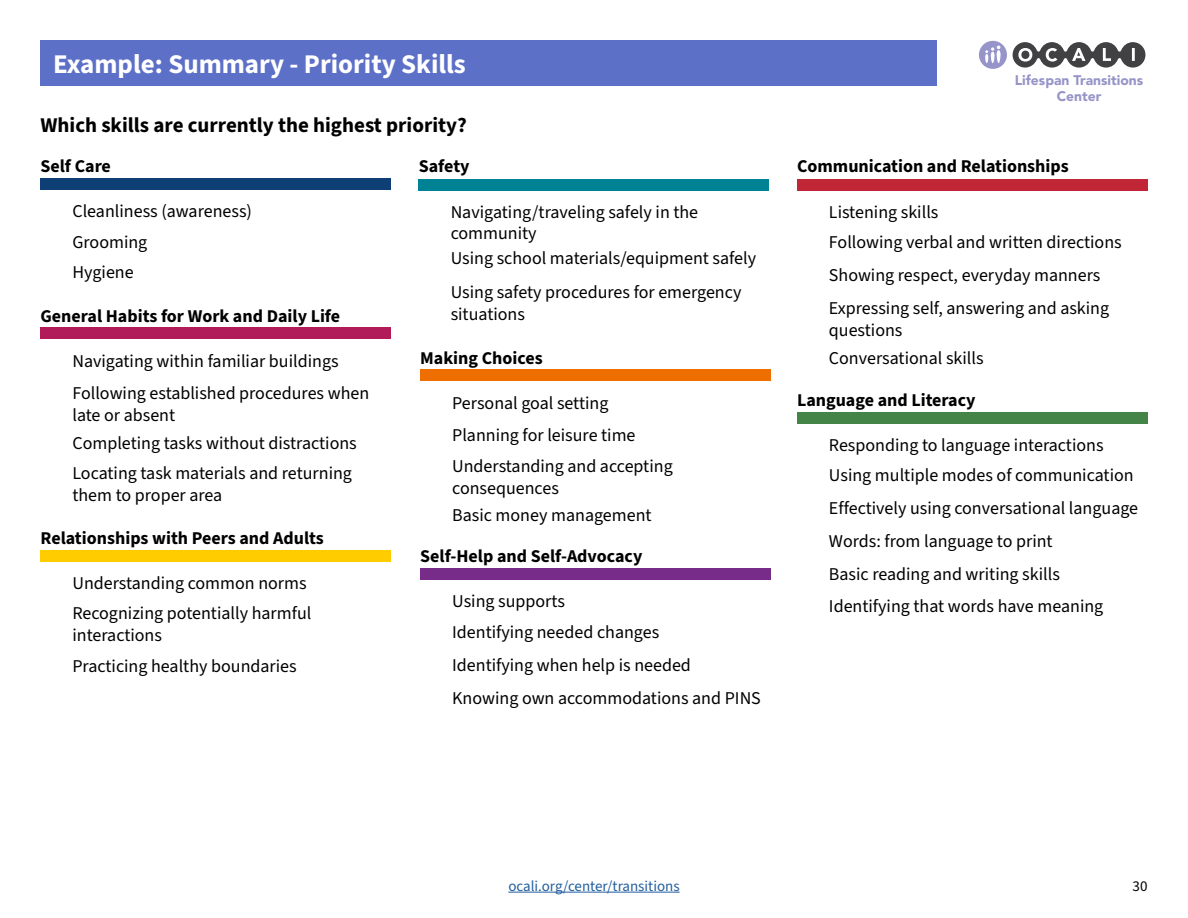
<style>
.page{position:relative;width:1188px;height:918px;background:#fff}
.page>*{position:absolute;margin:0;border:0;box-sizing:border-box;transform-origin:0 0}
.t1{font:700 27px "Source Sans 3";color:#fff}
.t2{font:700 21px "Source Sans 3";color:#000}
.t3{font:18px/21.6px "Source Sans 3";color:#000}
.t4{font:700 18px "Source Sans 3";color:#000}
.t5{font:700 18px "Source Sans 3";color:#000101}
.t6{font:15px "Source Sans 3";color:#215e9e}
.t7{font:15px "Source Sans 3";color:#000}
.t8{font:900 13.8px/16.6px "Avenir LT Std";color:#9694c8;text-align:center}
</style>
<div class="page">
<div style="left:420px;top:369px;width:351px;height:12px;background:#ef6e00"></div>
<div style="left:40px;top:328px;width:351px;height:11px;background:#b21b59"></div>
<div style="left:419px;top:179px;width:350px;height:12px;background:#008295"></div>
<div style="left:797px;top:179px;width:351px;height:12px;background:#c12637"></div>
<div style="left:797px;top:412px;width:351px;height:12px;background:#448447"></div>
<div style="left:420px;top:568px;width:351px;height:12px;background:#772c8a"></div>
<div style="left:40px;top:550px;width:351px;height:12px;background:#fc0"></div>
<div style="left:40px;top:178px;width:351px;height:12px;background:#0e3f75"></div>
<hr style="left:508px;top:892px;width:172px;height:1px;background:#215e9e">
<div style="left:40px;top:40px;width:897px;height:46px;background:#5d70c8"></div>
<svg style="left:1013px;top:42px;width:132px;height:26px"></svg>
<div style="left:979px;top:41px;width:28px;height:28px;background:#9694c8;border-radius:50%"></div>
<svg style="left:985px;top:46px;width:16px;height:17px"></svg>
<h2 class="t1" style="left:53px;top:47px;width:414px">Example: Summary - Priority Skills</h2>
<h3 class="t2" style="left:40px;top:111px;width:428px">Which skills are currently the highest priority?</h3>
<h4 class="t5" style="left:40px;top:154px;width:72px">Self Care</h4>
<p class="t3" style="left:72px;top:200px;width:181px">Cleanliness (awareness)</p>
<p class="t3" style="left:72px;top:231px;width:76px">Grooming</p>
<p class="t3" style="left:72px;top:261px;width:63px">Hygiene</p>
<h4 class="t5" style="left:40px;top:304px;width:301px">General Habits for Work and Daily Life</h4>
<p class="t3" style="left:72px;top:350px;width:268px">Navigating within familiar buildings</p>
<p class="t3" style="left:72px;top:382px;width:298px">Following established procedures when late or absent</p>
<p class="t3" style="left:72px;top:432px;width:286px">Completing tasks without distractions</p>
<p class="t3" style="left:72px;top:463px;width:281px">Locating task materials and returning them to proper area</p>
<h4 class="t4" style="left:40px;top:526px;width:285px">Relationships with Peers and Adults</h4>
<p class="t3" style="left:72px;top:572px;width:236px">Understanding common norms</p>
<p class="t3" style="left:72px;top:603px;width:241px">Recognizing potentially harmful interactions</p>
<p class="t3" style="left:72px;top:655px;width:226px">Practicing healthy boundaries</p>
<h4 class="t4" style="left:419px;top:155px;width:52px">Safety</h4>
<p class="t3" style="left:451px;top:201px;width:249px">Navigating/traveling safely in the community</p>
<p class="t3" style="left:451px;top:248px;width:307px">Using school materials/equipment safely</p>
<p class="t3" style="left:451px;top:282px;width:292px">Using safety procedures for emergency situations</p>
<h4 class="t5" style="left:420px;top:346px;width:124px">Making Choices</h4>
<p class="t3" style="left:452px;top:392px;width:158px">Personal goal setting</p>
<p class="t3" style="left:452px;top:424px;width:185px">Planning for leisure time</p>
<p class="t3" style="left:452px;top:456px;width:222px">Understanding and accepting consequences</p>
<p class="t3" style="left:452px;top:504px;width:201px">Basic money management</p>
<h4 class="t4" style="left:420px;top:544px;width:224px">Self-Help and Self-Advocacy</h4>
<p class="t3" style="left:452px;top:590px;width:114px">Using supports</p>
<p class="t3" style="left:452px;top:621px;width:209px">Identifying needed changes</p>
<p class="t3" style="left:452px;top:654px;width:240px">Identifying when help is needed</p>
<p class="t3" style="left:452px;top:687px;width:310px">Knowing own accommodations and PINS</p>
<p class="t8" style="left:1015px;top:71px;width:130px">Lifespan Transitions<br>Center</p>
<h4 class="t4" style="left:797px;top:155px;width:273px">Communication and Relationships</h4>
<p class="t3" style="left:829px;top:201px;width:111px">Listening skills</p>
<p class="t3" style="left:829px;top:231px;width:294px">Following verbal and written directions</p>
<p class="t3" style="left:829px;top:265px;width:273px">Showing respect, everyday manners</p>
<p class="t3" style="left:829px;top:297px;width:282px">Expressing self, answering and asking questions</p>
<p class="t3" style="left:829px;top:348px;width:156px">Conversational skills</p>
<h4 class="t4" style="left:797px;top:388px;width:180px">Language and Literacy</h4>
<p class="t3" style="left:829px;top:434px;width:276px">Responding to language interactions</p>
<p class="t3" style="left:829px;top:465px;width:306px">Using multiple modes of communication</p>
<p class="t3" style="left:829px;top:498px;width:311px">Effectively using conversational language</p>
<p class="t3" style="left:829px;top:531px;width:225px">Words: from language to print</p>
<p class="t3" style="left:829px;top:563px;width:232px">Basic reading and writing skills</p>
<p class="t3" style="left:829px;top:595px;width:276px">Identifying that words have meaning</p>
<p class="t6" style="left:508px;top:877px;width:173px">ocali.org/center/transitions</p>
<p class="t7" style="left:1133px;top:877px;width:16px">30</p>
</div>
